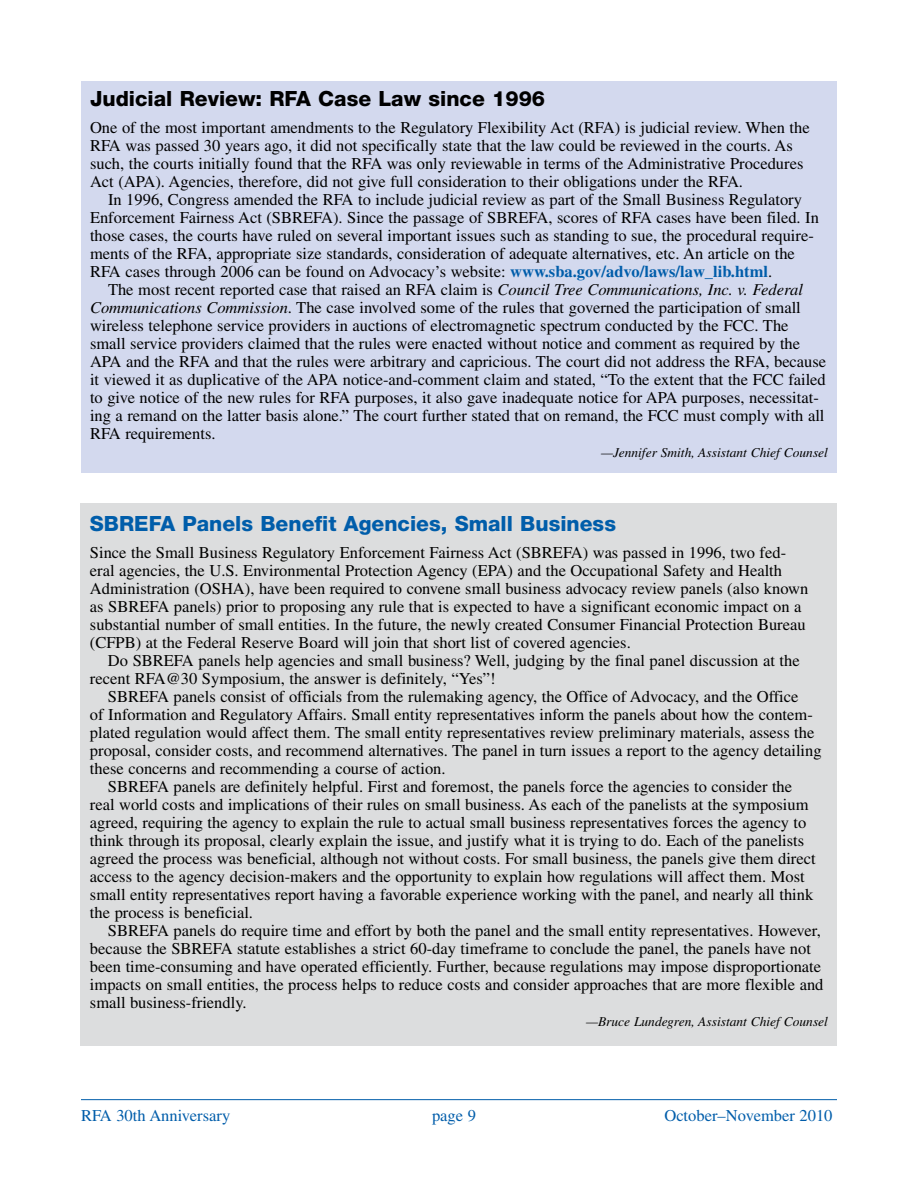
<style>
.page{position:relative;width:918px;height:1188px;background:#fff}
.page>*{position:absolute;margin:0;border:0;box-sizing:border-box;transform-origin:0 0}
._6{font:800 21px "Helvetica Neue";color:#005daa}
._6-2{font:800 21px "Helvetica Neue";color:#000}
._7{font:16.5px/18px "Times";color:#000}
._7FIRST{font:16.5px/18px "Times";color:#000}
.t1{font:16.5px "Times";color:#005daa}
.author{font:italic 13.5px "Times";color:#000}
.s1{font-weight:700;color:#005daa}
.s2{font-style:italic}
</style>
<div class="page">
<hr style="left:81px;top:1099px;width:756px;height:1px;background:#005daa">
<div style="left:81px;top:81px;width:756px;height:391px;background:#d3d9ee"></div>
<div style="left:81px;top:503px;width:756px;height:543px;background:#dcddde"></div>
<p class="_6-2" style="left:90px;top:86px;width:457px">Judicial Review: RFA Case Law since 1996</p>
<p class="_7FIRST" style="left:90px;top:118px;width:721px">One of the most important amendments to the Regulatory Flexibility Act (RFA) is judicial review. When the RFA was passed 30 years ago, it did not specifically state that the law could be reviewed in the courts. As such, the courts initially found that the RFA was only reviewable in terms of the Administrative Procedures Act (APA). Agencies, therefore, did not give full consideration to their obligations under the RFA.</p>
<p class="_7" style="left:90px;top:190px;width:731px;text-indent:18px">In 1996, Congress amended the RFA to include judicial review as part of the Small Business Regulatory Enforcement Fairness Act (SBREFA). Since the passage of SBREFA, scores of RFA cases have been filed. In those cases, the courts have ruled on several important issues such as standing to sue, the procedural require&shy;ments of the RFA, appropriate size standards, consideration of adequate alternatives, etc. An article on the RFA cases through 2006 can be found on Advocacy’s website: <span class="s1">www.sba.gov/advo/laws/law_lib.html</span>.</p>
<p class="_7" style="left:90px;top:280px;width:738px;text-indent:18px">The most recent reported case that raised an RFA claim is <span class="s2">Council Tree Communications, Inc. v. Federal Communications Commission</span>. The case involved some of the rules that governed the participation of small wireless telephone service providers in auctions of electromagnetic spectrum conducted by the FCC. The small service providers claimed that the rules were enacted without notice and comment as required by the APA and the RFA and that the rules were arbitrary and capricious. The court did not address the RFA, because it viewed it as duplicative of the APA notice-and-comment claim and stated, “To the extent that the FCC failed to give notice of the new rules for RFA purposes, it also gave inadequate notice for APA purposes, necessitat&shy;ing a remand on the latter basis alone.” The court further stated that on remand, the FCC must comply with all RFA requirements.</p>
<p class="author" style="left:601px;top:445px;width:228px">—Jennifer Smith, Assistant Chief Counsel</p>
<p class="_6" style="left:90px;top:511px;width:528px">SBREFA Panels Benefit Agencies, Small Business</p>
<p class="_7FIRST" style="left:90px;top:543px;width:720px">Since the Small Business Regulatory Enforcement Fairness Act (SBREFA) was passed in 1996, two fed&shy;eral agencies, the U.S. Environmental Protection Agency (EPA) and the Occupational Safety and Health Administration (OSHA), have been required to convene small business advocacy review panels (also known as SBREFA panels) prior to proposing any rule that is expected to have a significant economic impact on a substantial number of small entities. In the future, the newly created Consumer Financial Protection Bureau (CFPB) at the Federal Reserve Board will join that short list of covered agencies.</p>
<p class="_7" style="left:90px;top:651px;width:711px;text-indent:18px">Do SBREFA panels help agencies and small business? Well, judging by the final panel discussion at the recent RFA@30 Symposium, the answer is definitely, “Yes”!</p>
<p class="_7" style="left:90px;top:687px;width:733px;text-indent:18px">SBREFA panels consist of officials from the rulemaking agency, the Office of Advocacy, and the Office<br>of Information and Regulatory Affairs. Small entity representatives inform the panels about how the contem&shy;plated regulation would affect them. The small entity representatives review preliminary materials, assess the proposal, consider costs, and recommend alternatives. The panel in turn issues a report to the agency detailing these concerns and recommending a course of action.</p>
<p class="_7" style="left:90px;top:777px;width:727px;text-indent:18px">SBREFA panels are definitely helpful. First and foremost, the panels force the agencies to consider the real world costs and implications of their rules on small business. As each of the panelists at the symposium agreed, requiring the agency to explain the rule to actual small business representatives forces the agency to think through its proposal, clearly explain the issue, and justify what it is trying to do. Each of the panelists agreed the process was beneficial, although not without costs. For small business, the panels give them direct access to the agency decision-makers and the opportunity to explain how regulations will affect them. Most small entity representatives report having a favorable experience working with the panel, and nearly all think the process is beneficial.</p>
<p class="_7" style="left:90px;top:921px;width:735px;text-indent:18px">SBREFA panels do require time and effort by both the panel and the small entity representatives. However, because the SBREFA statute establishes a strict 60-day timeframe to conclude the panel, the panels have not been time-consuming and have operated efficiently. Further, because regulations may impose disproportionate impacts on small entities, the process helps to reduce costs and consider approaches that are more flexible and small business-friendly.</p>
<p class="author" style="left:586px;top:1014px;width:243px">—Bruce Lundegren, Assistant Chief Counsel</p>
<p class="t1" style="left:81px;top:1106px;width:151px">RFA 30th Anniversary</p>
<p class="t1" style="left:432px;top:1106px;width:45px">page 9</p>
<p class="t1" style="left:664px;top:1106px;width:170px">October–November 2010</p>
</div>
